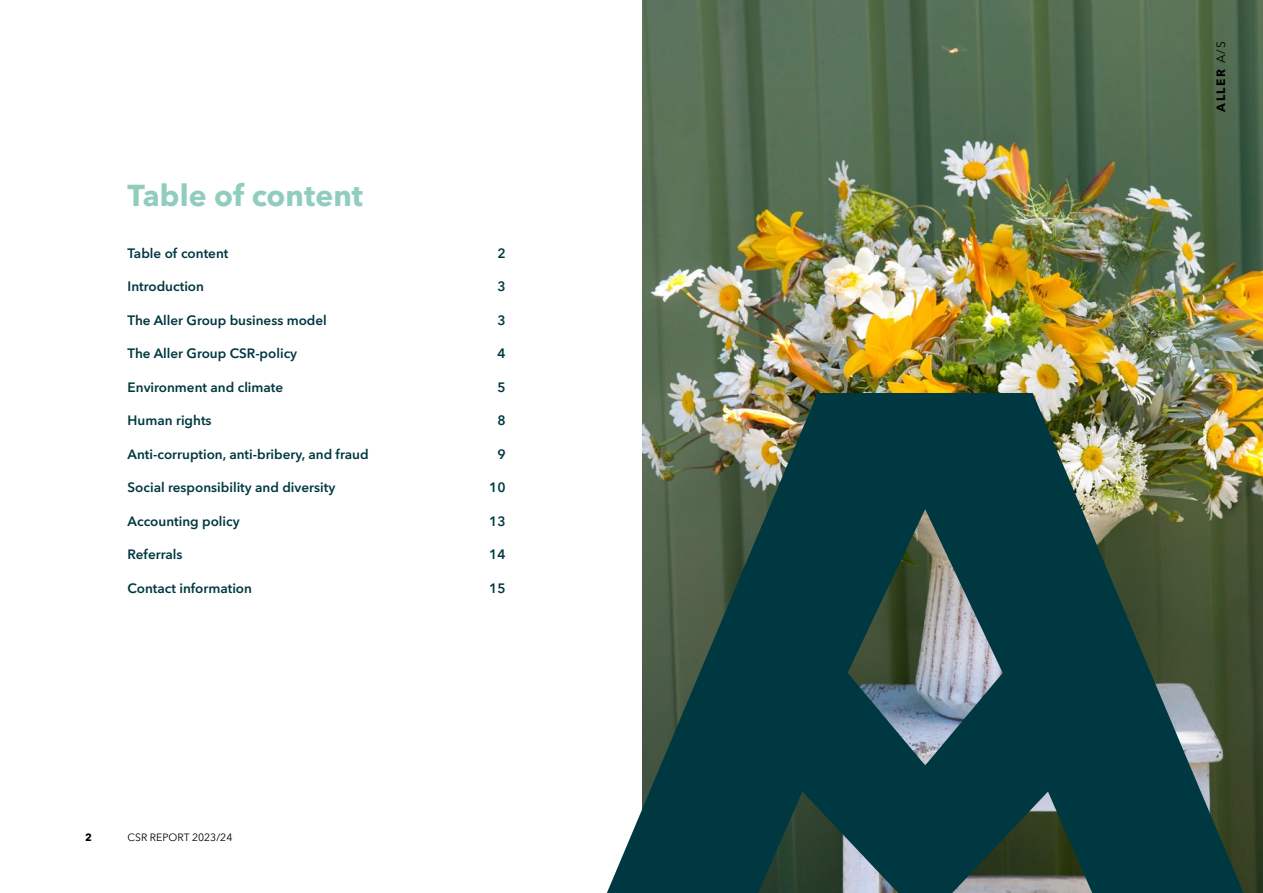
<style>
.page{position:relative;width:1263px;height:893px;background:#fff}
.page>*{position:absolute;margin:0;border:0;box-sizing:border-box;transform-origin:0 0}
.Rubrik_54{font:700 30px "Avenir Next LT Pro";color:#90cdbd}
.Brød{font:600 13.5px "Avenir Next LT Pro";color:#003841}
.t1{font:700 12px "Avenir Next LT Pro";color:#000}
.t2{font:10.5px "Avenir Next LT Pro";color:#000}
.t3{font:700 10.5px "Avenir Next LT Pro";color:#000}
.s1{font-weight:400}
</style>
<div class="page">
<img style="left:642px;top:0;width:621px;height:893px">
<img style="left:607px;top:393px;width:636px;height:500px">
<p class="Rubrik_54" style="left:128px;top:177px;width:237px">Table of content</p>
<p class="Brød" style="left:128px;top:245px;width:102px">Table of content</p>
<p class="Brød" style="left:497px;top:245px;width:10px">2</p>
<p class="Brød" style="left:128px;top:278px;width:78px">Introduction</p>
<p class="Brød" style="left:497px;top:278px;width:10px">3</p>
<p class="Brød" style="left:128px;top:312px;width:201px">The Aller Group business model</p>
<p class="Brød" style="left:497px;top:312px;width:10px">3</p>
<p class="Brød" style="left:128px;top:345px;width:171px">The Aller Group CSR-policy</p>
<p class="Brød" style="left:497px;top:345px;width:10px">4</p>
<p class="Brød" style="left:128px;top:379px;width:157px">Environment and climate</p>
<p class="Brød" style="left:497px;top:379px;width:10px">5</p>
<p class="Brød" style="left:128px;top:412px;width:86px">Human rights</p>
<p class="Brød" style="left:497px;top:412px;width:10px">8</p>
<p class="Brød" style="left:128px;top:446px;width:242px">Anti-corruption, anti-bribery, and fraud</p>
<p class="Brød" style="left:497px;top:446px;width:10px">9</p>
<p class="Brød" style="left:128px;top:479px;width:209px">Social responsibility and diversity</p>
<p class="Brød" style="left:489px;top:479px;width:18px">10</p>
<p class="Brød" style="left:128px;top:513px;width:114px">Accounting policy</p>
<p class="Brød" style="left:489px;top:513px;width:18px">13</p>
<p class="Brød" style="left:128px;top:546px;width:56px">Referrals</p>
<p class="Brød" style="left:489px;top:546px;width:18px">14</p>
<p class="Brød" style="left:128px;top:580px;width:126px">Contact information</p>
<p class="Brød" style="left:489px;top:580px;width:18px">15</p>
<p class="t3" style="left:85px;top:831px;width:8px">2</p>
<p class="t2" style="left:128px;top:831px;width:106px">CSR REPORT 2023/24</p>
<p class="t1" style="left:1214px;top:112px;width:72px;rotate:-90deg">ALLER <span class="s1">A/S</span></p>
</div>
